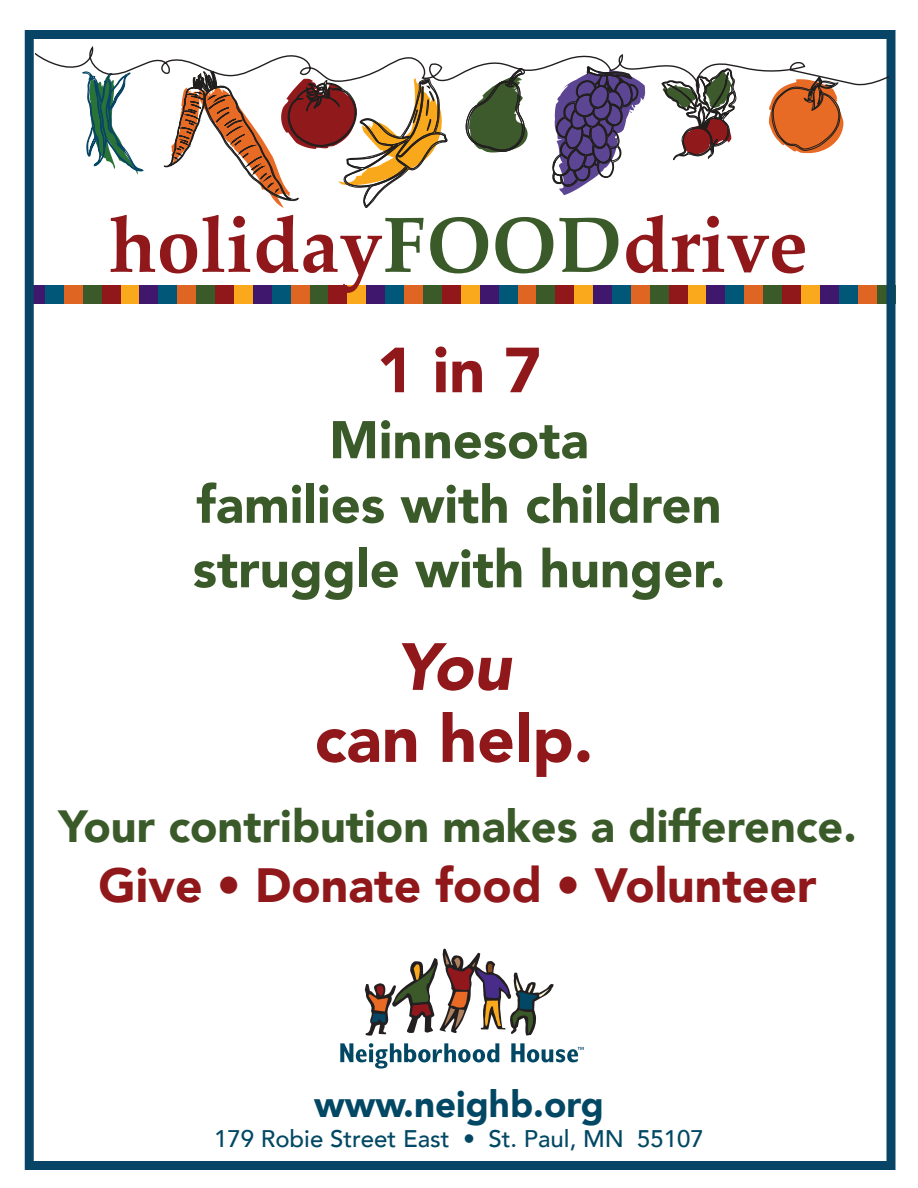
<style>
.page{position:relative;width:918px;height:1188px;background:#fff}
.page>*{position:absolute;margin:0;border:0;box-sizing:border-box;transform-origin:0 0}
.t1{font:700 78.3px "Palatino Linotype";color:#90181b}
.t2{font:900 66px "Avenir";color:#90181b}
.t3{font:italic 900 66px "Avenir";color:#90181b}
.t4{font:900 63px "Avenir";color:#90181b}
.t5{font:900 52.5px/64.5px "Avenir";color:#3b5a29;text-align:center}
.t6{font:900 48px "Avenir";color:#90181b}
.t7{font:900 45px "Avenir";color:#3b5a29}
.t8{font:900 36.75px "Avenir";color:#024864}
.t9{font:500 24px "Avenir";color:#024864}
.s1{color:#3b5a29}
</style>
<div class="page">
<div style="left:26px;top:285px;width:19px;height:19px;background:#3f186e"></div>
<div style="left:64px;top:285px;width:19px;height:19px;background:#df6622"></div>
<div style="left:83px;top:285px;width:19px;height:19px;background:#3b5a29"></div>
<div style="left:102px;top:285px;width:19px;height:19px;background:#90181b"></div>
<div style="left:121px;top:285px;width:19px;height:19px;background:#f9a91b"></div>
<div style="left:140px;top:285px;width:18px;height:19px;background:#3f186e"></div>
<div style="left:45px;top:285px;width:19px;height:19px;background:#005778"></div>
<div style="left:177px;top:285px;width:19px;height:19px;background:#df6622"></div>
<div style="left:196px;top:285px;width:19px;height:19px;background:#3b5a29"></div>
<div style="left:215px;top:285px;width:19px;height:19px;background:#90181b"></div>
<div style="left:234px;top:285px;width:19px;height:19px;background:#f9a91b"></div>
<div style="left:253px;top:285px;width:19px;height:19px;background:#3f186e"></div>
<div style="left:158px;top:285px;width:19px;height:19px;background:#005778"></div>
<div style="left:291px;top:285px;width:19px;height:19px;background:#df6622"></div>
<div style="left:310px;top:285px;width:19px;height:19px;background:#3b5a29"></div>
<div style="left:329px;top:285px;width:18px;height:19px;background:#90181b"></div>
<div style="left:272px;top:285px;width:19px;height:19px;background:#005778"></div>
<div style="left:347px;top:285px;width:19px;height:19px;background:#f9a91b"></div>
<div style="left:366px;top:285px;width:19px;height:19px;background:#3f186e"></div>
<div style="left:404px;top:285px;width:19px;height:19px;background:#df6622"></div>
<div style="left:423px;top:285px;width:19px;height:19px;background:#3b5a29"></div>
<div style="left:442px;top:285px;width:19px;height:19px;background:#90181b"></div>
<div style="left:461px;top:285px;width:19px;height:19px;background:#f9a91b"></div>
<div style="left:480px;top:285px;width:19px;height:19px;background:#3f186e"></div>
<div style="left:385px;top:285px;width:19px;height:19px;background:#005778"></div>
<div style="left:518px;top:285px;width:18px;height:19px;background:#df6622"></div>
<div style="left:536px;top:285px;width:19px;height:19px;background:#3b5a29"></div>
<div style="left:555px;top:285px;width:19px;height:19px;background:#90181b"></div>
<div style="left:574px;top:285px;width:19px;height:19px;background:#f9a91b"></div>
<div style="left:593px;top:285px;width:19px;height:19px;background:#3f186e"></div>
<div style="left:499px;top:285px;width:19px;height:19px;background:#005778"></div>
<div style="left:631px;top:285px;width:19px;height:19px;background:#df6622"></div>
<div style="left:650px;top:285px;width:19px;height:19px;background:#3b5a29"></div>
<div style="left:669px;top:285px;width:19px;height:19px;background:#90181b"></div>
<div style="left:688px;top:285px;width:19px;height:19px;background:#f9a91b"></div>
<div style="left:707px;top:285px;width:18px;height:19px;background:#3f186e"></div>
<div style="left:612px;top:285px;width:19px;height:19px;background:#005778"></div>
<div style="left:744px;top:285px;width:19px;height:19px;background:#df6622"></div>
<div style="left:763px;top:285px;width:19px;height:19px;background:#3b5a29"></div>
<div style="left:782px;top:285px;width:19px;height:19px;background:#90181b"></div>
<div style="left:725px;top:285px;width:19px;height:19px;background:#005778"></div>
<div style="left:801px;top:285px;width:19px;height:19px;background:#f9a91b"></div>
<div style="left:820px;top:285px;width:19px;height:19px;background:#3f186e"></div>
<div style="left:858px;top:285px;width:19px;height:19px;background:#df6622"></div>
<div style="left:877px;top:285px;width:19px;height:19px;background:#3b5a29"></div>
<div style="left:839px;top:285px;width:19px;height:19px;background:#005778"></div>
<div style="left:25px;top:30px;width:871px;height:1140px;border:9px solid #084465"></div>
<svg style="left:86px;top:95px;width:59px;height:80px"></svg>
<svg style="left:666px;top:95px;width:70px;height:66px"></svg>
<svg style="left:552px;top:95px;width:93px;height:100px"></svg>
<svg style="left:466px;top:95px;width:62px;height:57px"></svg>
<svg style="left:164px;top:95px;width:284px;height:113px"></svg>
<svg style="left:769px;top:95px;width:74px;height:58px;background:#d77945"></svg>
<svg style="left:35px;top:36px;width:854px;height:59px"></svg>
<svg style="left:340px;top:1043px;width:159px;height:26px"></svg>
<svg style="left:511px;top:1043px;width:73px;height:19px"></svg>
<svg style="left:365px;top:949px;width:189px;height:87px"></svg>
<h1 class="t1" style="left:109px;top:190px;width:700px">holiday<span class="s1">FOOD</span>drive</h1>
<p class="t4" style="left:377px;top:316px;width:166px">1 in 7</p>
<p class="t5" style="left:193px;top:406px;width:534px">Minnesota<br>families with children struggle with hunger.</p>
<p class="t3" style="left:396px;top:612px;width:116px">You</p>
<p class="t2" style="left:315px;top:682px;width:280px">can help.</p>
<p class="t7" style="left:59px;top:787px;width:800px">Your contribution makes a difference.</p>
<p class="t6" style="left:99px;top:844px;width:719px">Give • Donate food • Volunteer</p>
<p class="t8" style="left:314px;top:1073px;width:291px">www.neighb.org</p>
<p class="t9" style="left:214px;top:1118px;width:491px">179 Robie Street East • St. Paul, MN 55107</p>
</div>
